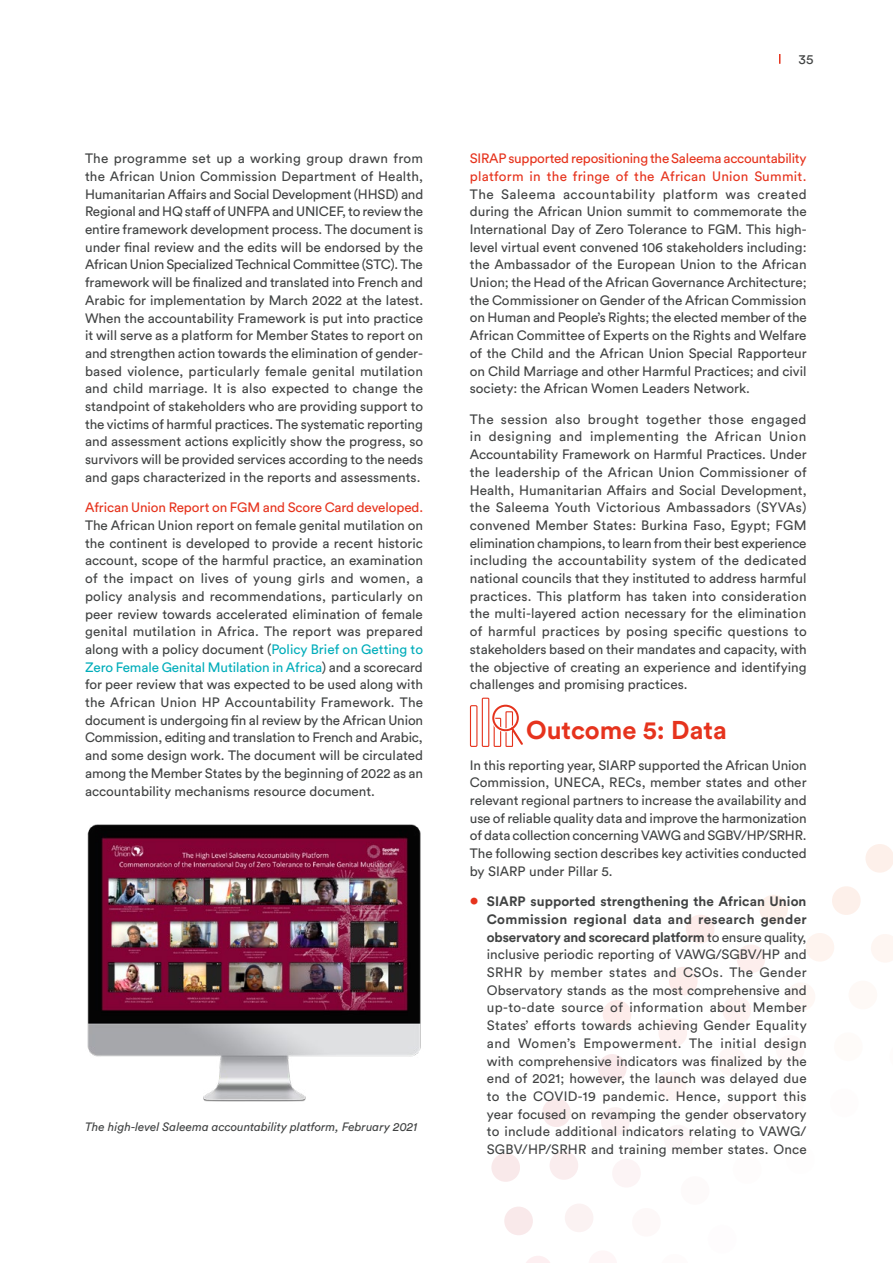
<style>
.page{position:relative;width:893px;height:1263px;background:#fff}
.page>*{position:absolute;margin:0;border:0;box-sizing:border-box;transform-origin:0 0}
.t1{font:700 25.5px "Circular Std";color:#e6331d}
.t2{font:13.5px/17.7px "Circular Std";color:#414343;text-align:justify}
.t3{font:13.5px/17.7px "Circular Std";letter-spacing:-.005em;color:#e6331d}
.t4{font:italic 12px "Circular Std";color:#414343}
.s1{color:#00adba}
.s2{font-weight:700;font-size:16.5px;color:#e6331d}
.s3{font-weight:700}
</style>
<div class="page">
<svg style="left:526px;top:1256px;width:24px;height:7px"></svg>
<svg style="left:613px;top:1159px;width:27px;height:28px"></svg>
<svg style="left:601px;top:1107px;width:28px;height:29px"></svg>
<svg style="left:598px;top:1054px;width:29px;height:29px"></svg>
<svg style="left:603px;top:1000px;width:28px;height:29px"></svg>
<svg style="left:658px;top:1072px;width:28px;height:28px"></svg>
<svg style="left:659px;top:1019px;width:28px;height:28px"></svg>
<svg style="left:723px;top:996px;width:28px;height:28px"></svg>
<svg style="left:737px;top:945px;width:28px;height:28px"></svg>
<svg style="left:686px;top:915px;width:29px;height:28px"></svg>
<svg style="left:669px;top:967px;width:29px;height:28px"></svg>
<svg style="left:759px;top:895px;width:29px;height:28px"></svg>
<svg style="left:787px;top:983px;width:28px;height:28px"></svg>
<svg style="left:806px;top:933px;width:28px;height:28px"></svg>
<svg style="left:832px;top:886px;width:29px;height:29px"></svg>
<svg style="left:866px;top:844px;width:27px;height:29px"></svg>
<svg style="left:871px;top:934px;width:22px;height:28px"></svg>
<svg style="left:542px;top:1098px;width:29px;height:29px"></svg>
<svg style="left:491px;top:1153px;width:29px;height:29px"></svg>
<svg style="left:504px;top:1207px;width:29px;height:28px"></svg>
<svg style="left:550px;top:1151px;width:28px;height:29px"></svg>
<svg style="left:565px;top:1204px;width:28px;height:28px"></svg>
<img style="left:87px;top:824px;width:334px;height:278px">
<div style="left:494px;top:718px;width:7px;height:29px;border:1px solid #e5331d"></div>
<div style="left:505px;top:711px;width:8px;height:36px;border:1px solid #e5331d"></div>
<div style="left:470px;top:705px;width:7px;height:42px;border:1px solid #e5331d"></div>
<div style="left:482px;top:698px;width:7px;height:49px;border:1px solid #e5331d"></div>
<div style="left:491px;top:704px;width:29px;height:28px;border:4px solid #fff;border-radius:50%"></div>
<div style="left:492px;top:705px;width:27px;height:26px;border:2px solid #e5331d;border-radius:50%"></div>
<svg style="left:509px;top:725px;width:14px;height:22px"></svg>
<p class="t2" style="left:85px;top:149px;width:340px">The programme set up a working group drawn from the African Union Commission Department of Health, Humanitarian Affairs and Social Development (HHSD) and Regional and HQ staff of UNFPA and UNICEF, to review the entire framework development process. The document is under final review and the edits will be endorsed by the African Union Specialized Technical Committee (STC). The framework will be finalized and translated into French and Arabic for implementation by March 2022 at the latest.<br>When the accountability Framework is put into practice it will serve as a platform for Member States to report on and strengthen action towards the elimination of gender&shy;based violence, particularly female genital mutilation and child marriage. It is also expected to change the standpoint of stakeholders who are providing support to the victims of harmful practices. The systematic reporting and assessment actions explicitly show the progress, so survivors will be provided services according to the needs and gaps characterized in the reports and assessments.</p>
<p class="t3" style="left:85px;top:498px;width:340px">African Union Report on FGM and Score Card developed.</p>
<p class="t2" style="left:85px;top:516px;width:340px">The African Union report on female genital mutilation on the continent is developed to provide a recent historic account, scope of the harmful practice, an examination of the impact on lives of young girls and women, a policy analysis and recommendations, particularly on peer review towards accelerated elimination of female genital mutilation in Africa. The report was prepared along with a policy document (<span class="s1">Policy Brief on Getting to Zero Female Genital Mutilation in Africa</span>) and a scorecard for peer review that was expected to be used along with the African Union HP Accountability Framework. The document is undergoing fin al review by the African Union Commission, editing and translation to French and Arabic, and some design work. The document will be circulated among the Member States by the beginning of 2022 as an accountability mechanisms resource document.</p>
<p class="t4" style="left:85px;top:1119px;width:334px">The high-level Saleema accountability platform, February 2021</p>
<p class="t2" style="left:799px;top:50px;width:16px">35</p>
<p class="t3" style="left:470px;top:149px;width:338px">SIRAP supported repositioning the Saleema accountability platform in the fringe of the African Union Summit.</p>
<p class="t2" style="left:470px;top:185px;width:338px">The Saleema accountability platform was created during the African Union summit to commemorate the International Day of Zero Tolerance to FGM. This high&shy;level virtual event convened 106 stakeholders including: the Ambassador of the European Union to the African Union; the Head of the African Governance Architecture; the Commissioner on Gender of the African Commission on Human and People’s Rights; the elected member of the African Committee of Experts on the Rights and Welfare of the Child and the African Union Special Rapporteur on Child Marriage and other Harmful Practices; and civil society: the African Women Leaders Network.</p>
<p class="t2" style="left:470px;top:410px;width:338px">The session also brought together those engaged in designing and implementing the African Union Accountability Framework on Harmful Practices. Under the leadership of the African Union Commissioner of Health, Humanitarian Affairs and Social Development, the Saleema Youth Victorious Ambassadors (SYVAs) convened Member States: Burkina Faso, Egypt; FGM elimination champions, to learn from their best experience including the accountability system of the dedicated national councils that they instituted to address harmful practices. This platform has taken into consideration the multi-layered action necessary for the elimination of harmful practices by posing specific questions to stakeholders based on their mandates and capacity, with the objective of creating an experience and identifying challenges and promising practices.</p>
<h1 class="t1" style="left:526px;top:714px;width:202px">Outcome 5: Data</h1>
<p class="t2" style="left:470px;top:756px;width:338px">In this reporting year, SIARP supported the African Union Commission, UNECA, RECs, member states and other relevant regional partners to increase the availability and use of reliable quality data and improve the harmonization of data collection concerning VAWG and SGBV/HP/SRHR.<br>The following section describes key activities conducted by SIARP under Pillar 5.</p>
<p class="t2" style="left:487px;top:892px;width:321px;text-indent:-17px"><span class="s2">•</span> <span class="s3">SIARP supported strengthening the African Union Commission regional data and research gender observatory and scorecard platform</span> to ensure quality, inclusive periodic reporting of VAWG/SGBV/HP and SRHR by member states and CSOs. The Gender Observatory stands as the most comprehensive and up-to-date source of information about Member States’ efforts towards achieving Gender Equality and Women’s Empowerment. The initial design with comprehensive indicators was finalized by the end of 2021; however, the launch was delayed due to the COVID-19 pandemic. Hence, support this year focused on revamping the gender observatory to include additional indicators relating to VAWG/ SGBV/HP/SRHR and training member states. Once</p>
</div>
